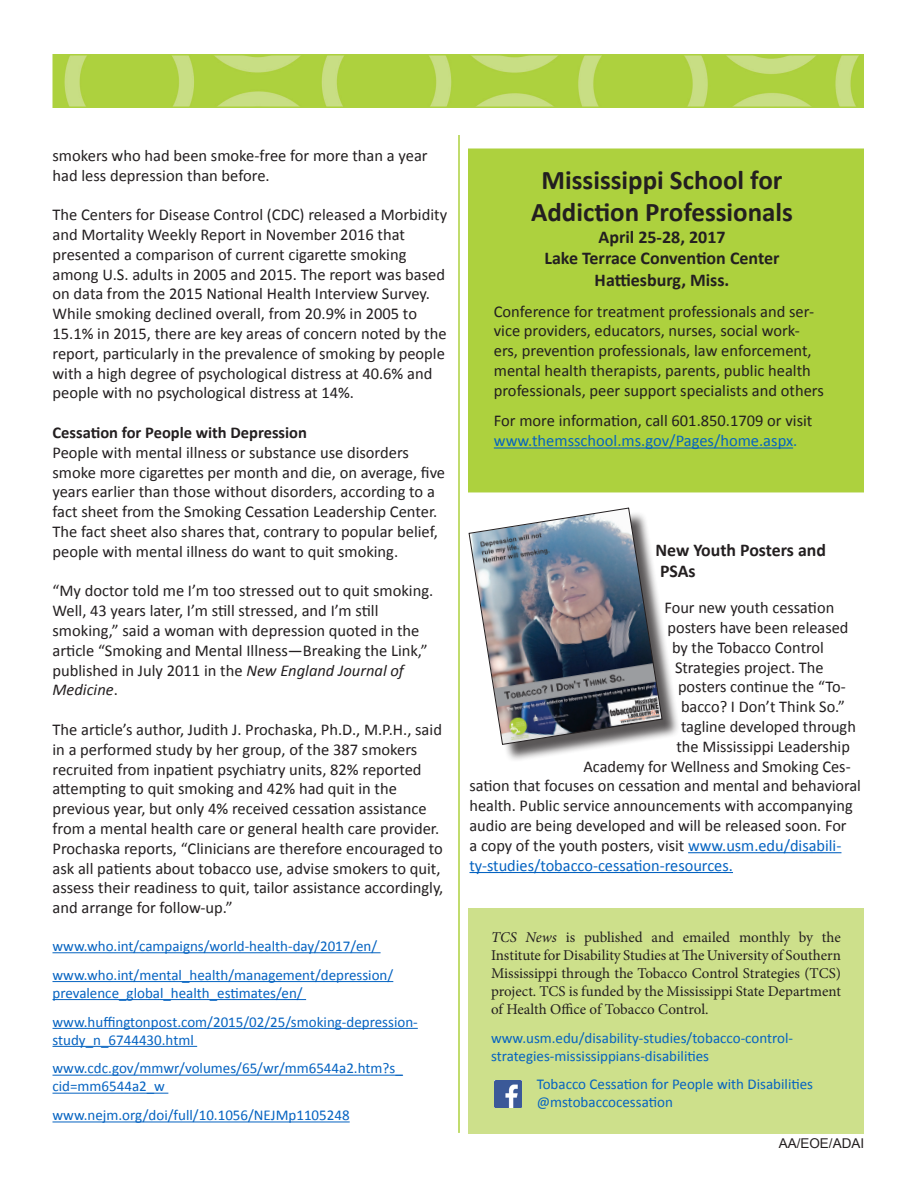
<style>
.page{position:relative;width:918px;height:1188px;background:#fff}
.page>*{position:absolute;margin:0;border:0;box-sizing:border-box;transform-origin:0 0}
.t1{font:700 27px "Calibri";color:#231f20}
.t2{font:700 18px/21.6px "Calibri";color:#231f20}
.t3{font:16.5px/19.8px "Calibri";color:#231f20}
.t4{font:16.5px "Calibri";color:#0563c1}
.t5{font:700 16.5px "Calibri";color:#231f20}
.t6{font:15px/18px "Calibri";color:#0563c1}
.t7{font:15px/18px "Minion Pro";letter-spacing:-.005em;color:#231f20;text-align:justify}
.t8{font:13.5px "Arial";color:#231f20}
.s1{font-style:italic}
.s2{color:#0563c1}
</style>
<div class="page">
<img style="left:55px;top:57px;width:806px;height:48px">
<div style="left:52px;top:54px;width:812px;height:54px;border:2px solid #add13e"></div>
<div style="left:468px;top:908px;width:396px;height:226px;background:#cde08b"></div>
<img style="left:495px;top:1080px;width:27px;height:27px">
<hr style="left:458px;top:135px;width:2px;height:998px;background:#add13e">
<hr style="left:52px;top:952px;width:329px;height:1px;background:#0563c1">
<hr style="left:52px;top:981px;width:341px;height:1px;background:#0563c1">
<hr style="left:52px;top:999px;width:254px;height:1px;background:#0563c1">
<hr style="left:52px;top:1028px;width:366px;height:1px;background:#0563c1">
<hr style="left:52px;top:1046px;width:145px;height:1px;background:#0563c1">
<hr style="left:52px;top:1075px;width:351px;height:1px;background:#0563c1">
<hr style="left:52px;top:1093px;width:116px;height:1px;background:#0563c1">
<hr style="left:52px;top:1121px;width:298px;height:1px;background:#0563c1">
<hr style="left:688px;top:852px;width:153px;height:1px;background:#0563c1">
<hr style="left:470px;top:872px;width:263px;height:1px;background:#0563c1">
<div style="left:472px;top:511px;width:208px;height:252px;background:#231f20;opacity:.75"></div>
<img style="left:469px;top:508px;width:193px;height:237px">
<div style="left:468px;top:148px;width:396px;height:344px;background:#add13e"></div>
<hr style="left:494px;top:447px;width:299px;height:2px;background:#0563c1">
<p class="t3" style="left:52px;top:146px;width:377px">smokers who had been smoke-free for more than a year had less depression than before.</p>
<p class="t3" style="left:52px;top:205px;width:396px">The Centers for Disease Control (CDC) released a Morbidity and Mortality Weekly Report in November 2016 that presented a comparison of current cigarette smoking among U.S. adults in 2005 and 2015. The report was based on data from the 2015 National Health Interview Survey.<br>While smoking declined overall, from 20.9% in 2005 to 15.1% in 2015, there are key areas of concern noted by the report, particularly in the prevalence of smoking by people with a high degree of psychological distress at 40.6% and people with no psychological distress at 14%.</p>
<p class="t5" style="left:52px;top:422px;width:256px">Cessation for People with Depression</p>
<p class="t3" style="left:52px;top:443px;width:394px">People with mental illness or substance use disorders smoke more cigarettes per month and die, on average, five years earlier than those without disorders, according to a fact sheet from the Smoking Cessation Leadership Center.<br>The fact sheet also shares that, contrary to popular belief, people with mental illness do want to quit smoking.</p>
<p class="t3" style="left:52px;top:581px;width:382px">“My doctor told me I’m too stressed out to quit smoking.<br>Well, 43 years later, I’m still stressed, and I’m still smoking,” said a woman with depression quoted in the article “Smoking and Mental Illness—Breaking the Link,” published in July 2011 in the <span class="s1">New England Journal of Medicine</span>.</p>
<p class="t3" style="left:52px;top:720px;width:392px">The article’s author, Judith J. Prochaska, Ph.D., M.P.H., said in a performed study by her group, of the 387 smokers recruited from inpatient psychiatry units, 82% reported attempting to quit smoking and 42% had quit in the previous year, but only 4% received cessation assistance from a mental health care or general health care provider.<br>Prochaska reports, “Clinicians are therefore encouraged to ask all patients about tobacco use, advise smokers to quit, assess their readiness to quit, tailor assistance accordingly, and arrange for follow-up.”</p>
<p class="t6" style="left:52px;top:937px;width:326px">www.who.int/campaigns/world-health-day/2017/en/</p>
<p class="t6" style="left:52px;top:966px;width:342px">www.who.int/mental_health/management/depression/ prevalence_global_health_estimates/en/</p>
<p class="t6" style="left:52px;top:1013px;width:367px">www.huffingtonpost.com/2015/02/25/smoking-depression&shy;study_n_6744430.html</p>
<p class="t6" style="left:52px;top:1060px;width:352px">www.cdc.gov/mmwr/volumes/65/wr/mm6544a2.htm?s_ cid=mm6544a2_w</p>
<p class="t6" style="left:52px;top:1106px;width:299px">www.nejm.org/doi/full/10.1056/NEJMp1105248</p>
<p class="t1" style="left:542px;top:163px;width:242px">Mississippi School for</p>
<p class="t1" style="left:531px;top:195px;width:263px">Addiction Professionals</p>
<p class="t2" style="left:598px;top:226px;width:129px">April 25-28, 2017</p>
<p class="t2" style="left:544px;top:248px;width:237px">Lake Terrace Convention Center</p>
<p class="t2" style="left:595px;top:269px;width:136px">Hattiesburg, Miss.</p>
<p class="t3" style="left:494px;top:301px;width:332px">Conference for treatment professionals and ser&shy;vice providers, educators, nurses, social work&shy;ers, prevention professionals, law enforcement, mental health therapists, parents, public health professionals, peer support specialists and others</p>
<p class="t3" style="left:494px;top:411px;width:320px">For more information, call 601.850.1709 or visit <span class="s2">www.themsschool.ms.gov/Pages/home.aspx.</span></p>
<p class="t2" style="left:656px;top:539px;width:172px">New Youth Posters and<br>PSAs</p>
<p class="t3" style="left:664px;top:598px;width:171px">Four new youth cessation</p>
<p class="t3" style="left:668px;top:618px;width:182px">posters have been released</p>
<p class="t3" style="left:672px;top:638px;width:153px">by the Tobacco Control</p>
<p class="t3" style="left:675px;top:657px;width:150px">Strategies project. The</p>
<p class="t3" style="left:678px;top:677px;width:169px">posters continue the “To-</p>
<p class="t3" style="left:681px;top:697px;width:166px">bacco? I Don’t Think So.”</p>
<p class="t3" style="left:681px;top:717px;width:176px">tagline developed through</p>
<p class="t3" style="left:676px;top:737px;width:175px">the Mississippi Leadership</p>
<p class="t3" style="left:584px;top:756px;width:269px">Academy for Wellness and Smoking Ces-</p>
<p class="t3" style="left:470px;top:776px;width:393px">sation that focuses on cessation and mental and behavioral</p>
<p class="t3" style="left:470px;top:796px;width:385px">health. Public service announcements with accompanying</p>
<p class="t3" style="left:470px;top:816px;width:379px">audio are being developed and will be released soon. For</p>
<p class="t3" style="left:470px;top:836px;width:373px">a copy of the youth posters, visit <span class="s2">www.usm.edu/disabili-</span></p>
<p class="t4" style="left:470px;top:855px;width:265px">ty-studies/tobacco-cessation-resources.</p>
<p class="t7" style="left:491px;top:928px;width:351px"><span class="s1">TCS News</span> is published and emailed monthly by the Institute for Disability Studies at The University of Southern Mississippi through the Tobacco Control Strategies (TCS) project. TCS is funded by the Mississippi State Department of Health Office of Tobacco Control.</p>
<p class="t6" style="left:491px;top:1029px;width:304px">www.usm.edu/disability-studies/tobacco-control&shy;strategies-mississippians-disabilities</p>
<p class="t6" style="left:537px;top:1075px;width:278px">Tobacco Cessation for People with Disabilities</p>
<p class="t6" style="left:537px;top:1093px;width:138px">@mstobaccocessation</p>
<p class="t8" style="left:779px;top:1135px;width:87px">AA/EOE/ADAI</p>
</div>
